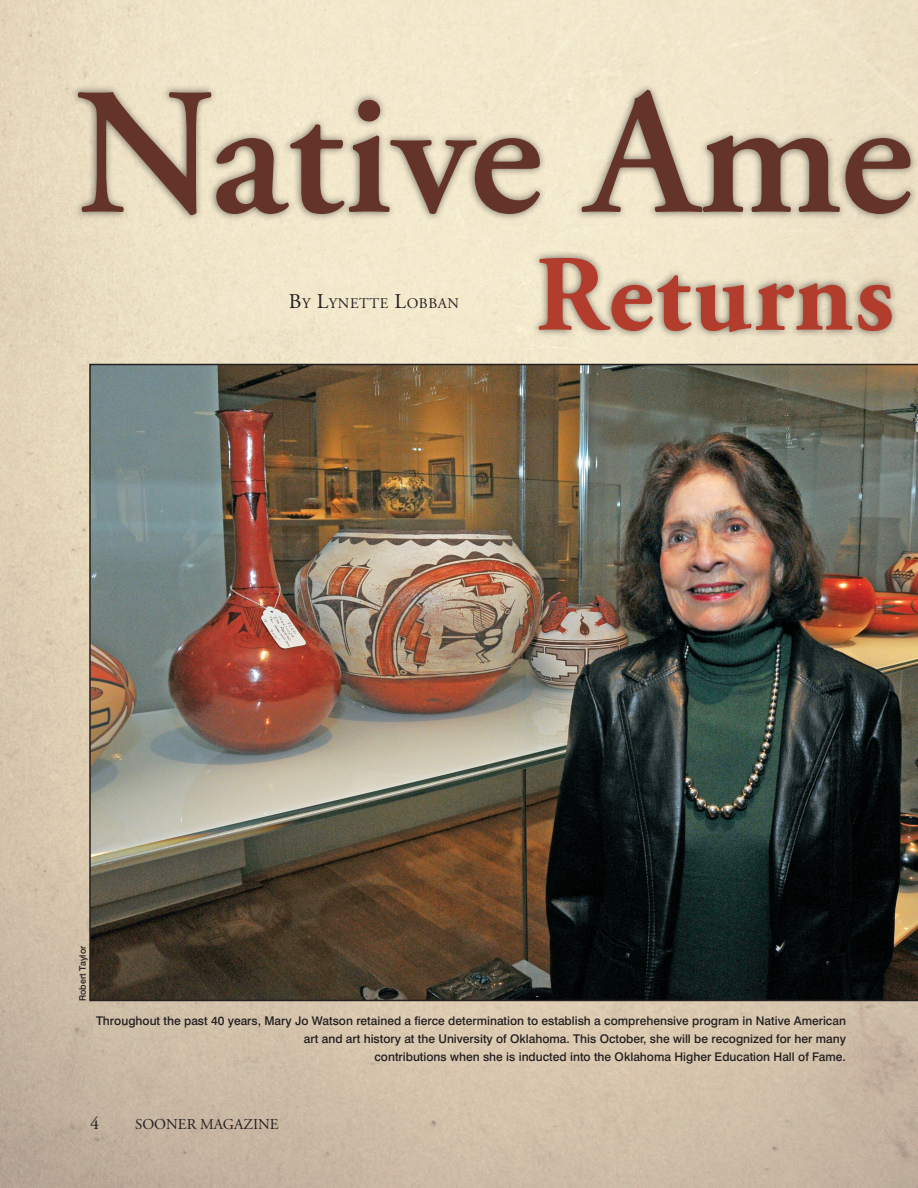
<style>
.page{position:relative;width:918px;height:1188px;background:#fff}
.page>*{position:absolute;margin:0;border:0;box-sizing:border-box;transform-origin:0 0}
.t1{font:600 180px "Adobe Garamond Pro";letter-spacing:-.005em;color:#653429}
.t2{font:700 108px "Adobe Garamond Pro";letter-spacing:.02em;color:#b33d2d}
.t3{font:18px "Adobe Garamond Pro";color:#231f20}
.t4{font:15px "Adobe Garamond Pro";color:#231f20}
.ByLine{font:14.7px "Adobe Garamond";letter-spacing:.035em;color:#231f20}
.Cutline{font:500 12px/18px "Swiss 721 BT";color:#231f20;text-align:right}
.Photo_Credit{font:500 9px "Swiss 721 BT";letter-spacing:.005em;color:#231f20}
.s1{font-size:21px}
</style>
<div class="page">
<img style="left:89px;top:364px;width:829px;height:637px">
<div style="left:531px;top:250px;width:387px;height:90px;background:#231f20;opacity:.65"></div>
<div style="left:70px;top:82px;width:848px;height:141px;background:#231f20;opacity:.65"></div>
<p class="t1" style="left:76px;top:51px;width:839px">Native Ame</p>
<p class="ByLine" style="left:289px;top:295px;width:172px"><span class="s1">B</span>Y <span class="s1">L</span>YNETTE <span class="s1">L</span>OBBAN</p>
<p class="t2" style="left:535px;top:232px;width:360px">Returns</p>
<p class="Photo_Credit" style="left:77px;top:1001px;width:57px;rotate:-90deg">Robert Taylor</p>
<p class="Cutline" style="left:96px;top:1011px;width:751px">Throughout the past 40 years, Mary Jo Watson retained a fierce determination to establish a comprehensive program in Native American art and art history at the University of Oklahoma. This October, she will be recognized for her many</p>
<p class="Cutline" style="left:375px;top:1047px;width:473px">contributions when she is inducted into the Oklahoma Higher Education Hall of Fame.</p>
<p class="t3" style="left:90px;top:1113px;width:10px">4</p>
<p class="t4" style="left:135px;top:1115px;width:145px">SOONER MAGAZINE</p>
</div>
